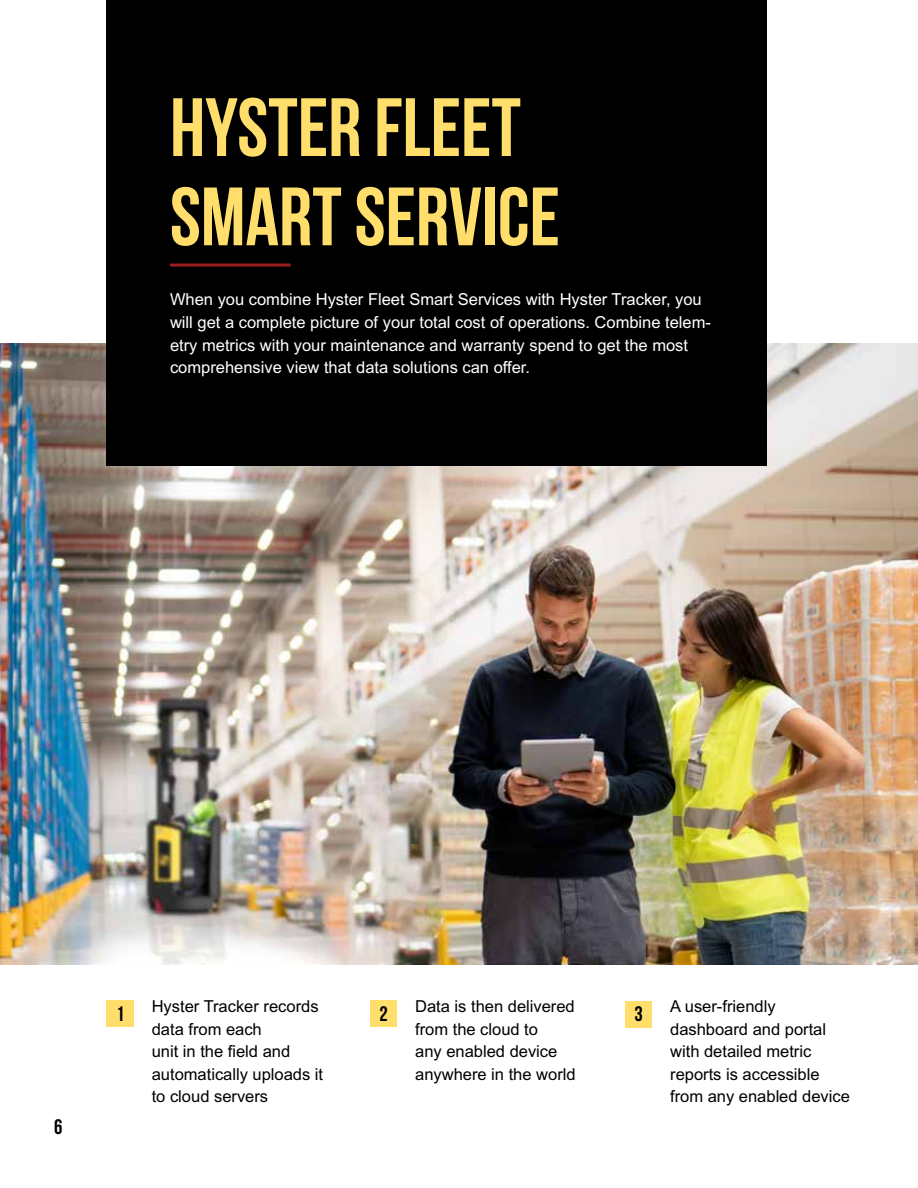
<style>
.page{position:relative;width:918px;height:1188px;background:#fff}
.page>*{position:absolute;margin:0;border:0;box-sizing:border-box;transform-origin:0 0}
.t1{font:82.5px/89.2px "Bebas Neue";color:#ffde6c}
.t2{font:21px "Bebas Neue";color:#000}
.t3{font:16.5px/22.5px "Arial MT Std";color:#000}
.t4{font:16.5px/22.5px "Arial MT Std";color:#fff}
</style>
<div class="page">
<img style="left:0;top:343px;width:918px;height:621px">
<div style="left:106px;top:0;width:661px;height:466px;background:#000"></div>
<div style="left:106px;top:1000px;width:27px;height:27px;background:#ffde6c"></div>
<div style="left:625px;top:1001px;width:27px;height:27px;background:#ffde6c"></div>
<div style="left:370px;top:1000px;width:27px;height:27px;background:#ffde6c"></div>
<hr style="left:170px;top:264px;width:121px;height:3px;background:#9e1d20">
<h1 class="t1" style="left:170px;top:82px;width:391px">HYSTER FLEET<br>SMART SERVICE</h1>
<p class="t4" style="left:170px;top:288px;width:543px">When you combine Hyster Fleet Smart Services with Hyster Tracker, you will get a complete picture of your total cost of operations. Combine telem&shy;etry metrics with your maintenance and warranty spend to get the most comprehensive view that data solutions can offer.</p>
<p class="t2" style="left:54px;top:1115px;width:10px">6</p>
<p class="t2" style="left:116px;top:1002px;width:10px">1</p>
<p class="t3" style="left:152px;top:995px;width:173px">Hyster Tracker records data from each<br>unit in the field and automatically uploads it to cloud servers</p>
<p class="t2" style="left:635px;top:1002px;width:10px">3</p>
<p class="t3" style="left:670px;top:995px;width:181px">A user-friendly dashboard and portal with detailed metric reports is accessible from any enabled device</p>
<p class="t2" style="left:380px;top:1002px;width:10px">2</p>
<p class="t3" style="left:415px;top:995px;width:162px">Data is then delivered from the cloud to<br>any enabled device anywhere in the world</p>
</div>
